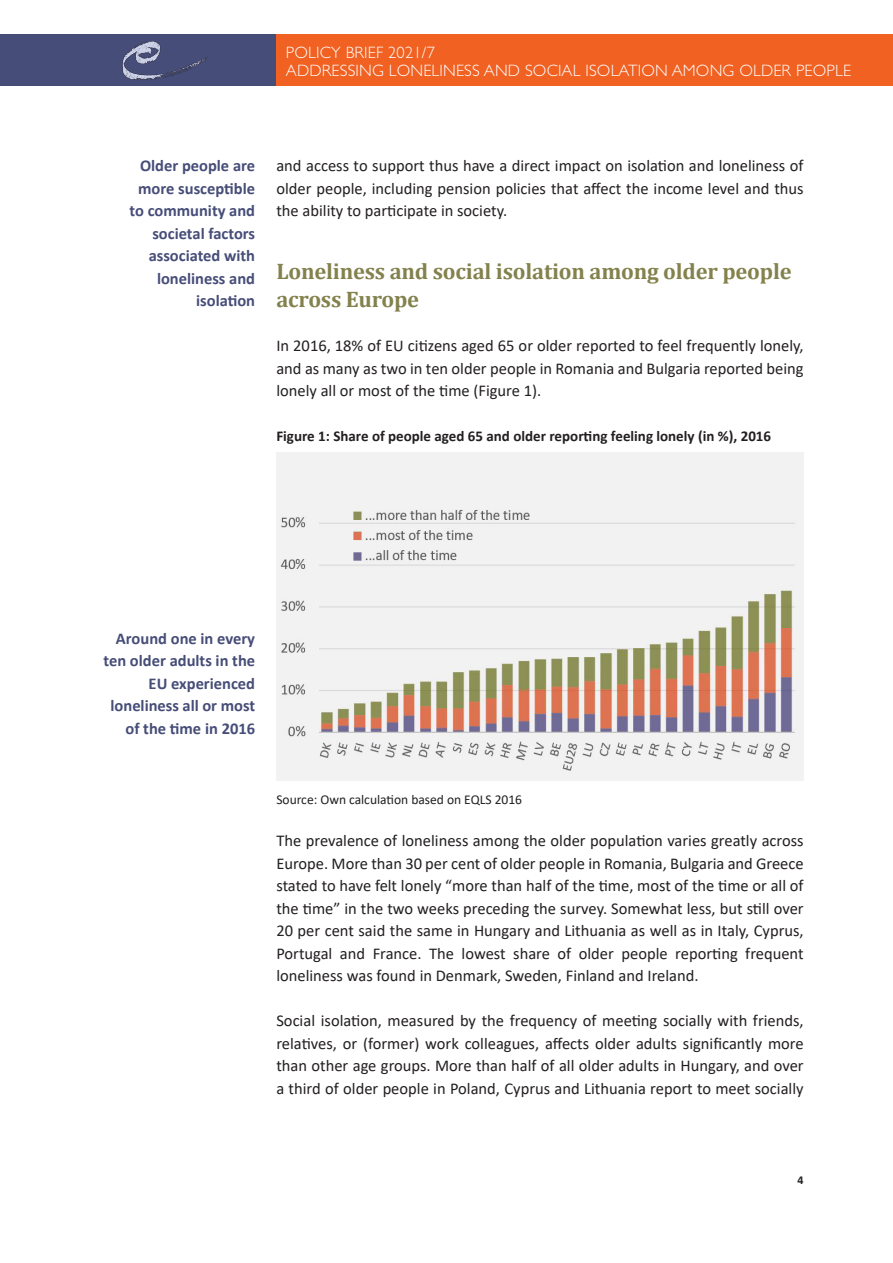
<style>
.page{position:relative;width:893px;height:1263px;background:#fff}
.page>*{position:absolute;margin:0;border:0;box-sizing:border-box;transform-origin:0 0}
.PB_KapitelSubheading{font:700 22.5px/28.5px "Cambria";letter-spacing:-.01em;color:#83814c}
.PB_FliesstextKeinAbs{font:16.5px/22.5px "Calibri";color:#231f20;text-align:justify}
.t1{font:700 16.5px/22.5px "Calibri";color:#464d78;text-align:right}
.t2{font:300 16.5px/18px "Gill Sans Std";letter-spacing:.01em;color:#fff}
.PB_Abbildung_Tabelle{font:700 15px "Calibri";color:#231f20}
.PB_Quelle{font:13.5px "Calibri";color:#231f20}
.t3{font:700 12px "Calibri";color:#231f20}
</style>
<div class="page">
<div style="left:0;top:34px;width:276px;height:51px;background:#464d78"></div>
<img style="left:122px;top:41px;width:86px;height:39px">
<div style="left:276px;top:34px;width:617px;height:51px;background:#f06122"></div>
<img style="left:276px;top:452px;width:528px;height:329px">
<p class="t2" style="left:286px;top:43px;width:567px">POLICY BRIEF 2021/7<br>ADDRESSING LONELINESS AND SOCIAL ISOLATION AMONG OLDER PEOPLE</p>
<p class="t1" style="left:130px;top:154px;width:127px">Older people are more susceptible to community and societal factors associated with loneliness and isolation</p>
<p class="PB_FliesstextKeinAbs" style="left:276px;top:154px;width:529px">and access to support thus have a direct impact on isolation and loneliness of older people, including pension policies that affect the income level and thus the ability to participate in society.</p>
<h3 class="PB_KapitelSubheading" style="left:276px;top:256px;width:517px">Loneliness and social isolation among older people across Europe</h3>
<p class="PB_FliesstextKeinAbs" style="left:276px;top:334px;width:529px">In 2016, 18% of EU citizens aged 65 or older reported to feel frequently lonely, and as many as two in ten older people in Romania and Bulgaria reported being lonely all or most of the time (Figure 1).</p>
<p class="PB_Abbildung_Tabelle" style="left:276px;top:426px;width:496px">Figure 1: Share of people aged 65 and older reporting feeling lonely (in %), 2016</p>
<p class="t1" style="left:104px;top:627px;width:153px">Around one in every ten older adults in the<br>EU experienced loneliness all or most of the time in 2016</p>
<p class="PB_Quelle" style="left:276px;top:790px;width:247px">Source: Own calculation based on EQLS 2016</p>
<p class="PB_FliesstextKeinAbs" style="left:276px;top:829px;width:529px">The prevalence of loneliness among the older population varies greatly across Europe. More than 30 per cent of older people in Romania, Bulgaria and Greece stated to have felt lonely “more than half of the time, most of the time or all of the time” in the two weeks preceding the survey. Somewhat less, but still over 20 per cent said the same in Hungary and Lithuania as well as in Italy, Cyprus, Portugal and France. The lowest share of older people reporting frequent loneliness was found in Denmark, Sweden, Finland and Ireland.</p>
<p class="PB_FliesstextKeinAbs" style="left:276px;top:1009px;width:529px">Social isolation, measured by the frequency of meeting socially with friends, relatives, or (former) work colleagues, affects older adults significantly more than other age groups. More than half of all older adults in Hungary, and over a third of older people in Poland, Cyprus and Lithuania report to meet socially</p>
<p class="t3" style="left:798px;top:1171px;width:8px">4</p>
</div>
